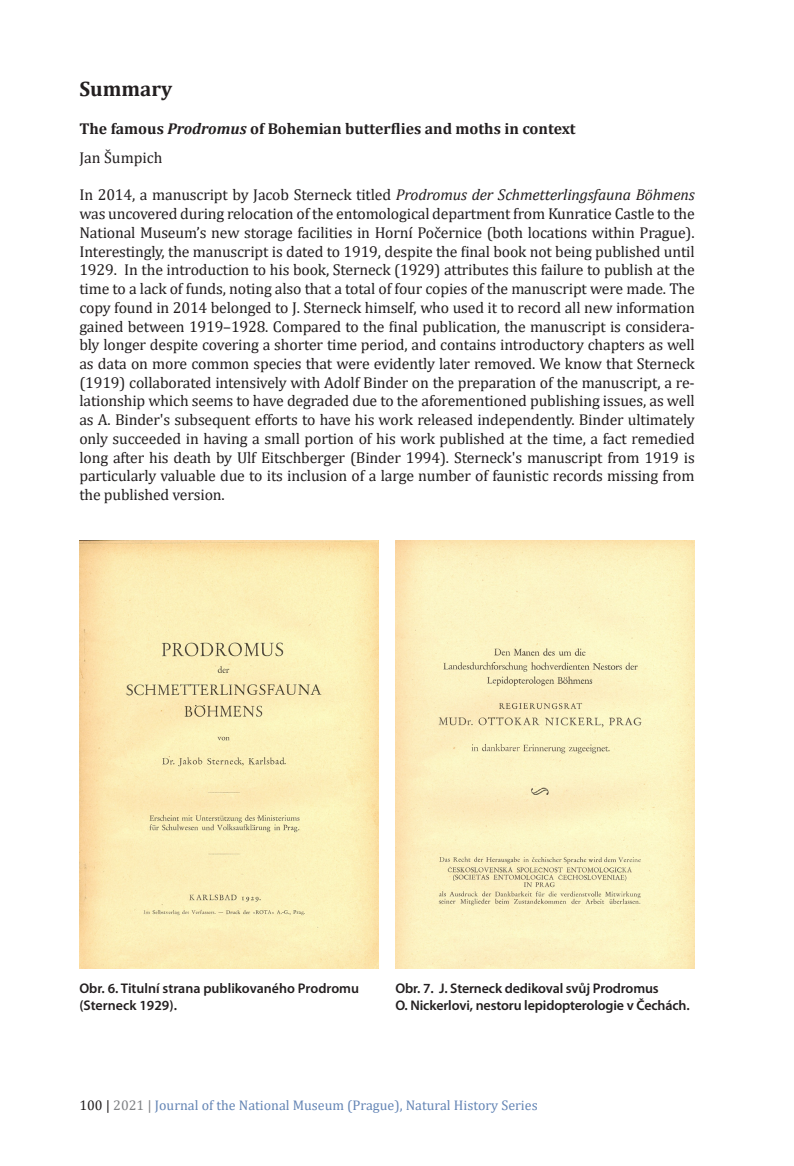
<style>
.page{position:relative;width:794px;height:1166px;background:#fff}
.page>*{position:absolute;margin:0;border:0;box-sizing:border-box;transform-origin:0 0}
._6_nadpis-kapitola{font:700 21px "Cambria";color:#231f20}
._7_hlavni-text-clank{font:15.75px/18.7px "Cambria";letter-spacing:-.01em;color:#231f20;text-align:justify}
._6_nadpis-kapitola-2{font:700 15.75px "Cambria";color:#231f20}
._8_popiska-pod-obraz{font:600 14px/16.8px "Myriad Pro";letter-spacing:-.01em;color:#231f20}
.t1{font:14px "Cambria";color:#6485b5}
.s1{font-style:italic}
.s2{color:#231f20}
.s3{color:#808285}
</style>
<div class="page">
<img style="left:79px;top:540px;width:300px;height:428px">
<img style="left:395px;top:540px;width:299px;height:428px">
<p class="_6_nadpis-kapitola" style="left:79px;top:74px;width:94px">Summary</p>
<p class="_6_nadpis-kapitola-2" style="left:79px;top:118px;width:498px">The famous <span class="s1">Prodromus</span> of Bohemian butterflies and moths in context</p>
<p class="_7_hlavni-text-clank" style="left:79px;top:148px;width:85px">Jan Šumpich</p>
<p class="_7_hlavni-text-clank" style="left:79px;top:186px;width:617px">In 2014, a manuscript by Jacob Sterneck titled <span class="s1">Prodromus der Schmetterlingsfauna Böhmens </span>was uncovered during relocation of the entomological department from Kunratice Castle to the National Museum’s new storage facilities in Horní Počernice (both locations within Prague).<br>Interestingly, the manuscript is dated to 1919, despite the final book not being published until 1929. In the introduction to his book, Sterneck (1929) attributes this failure to publish at the time to a lack of funds, noting also that a total of four copies of the manuscript were made. The copy found in 2014 belonged to J. Sterneck himself, who used it to record all new information gained between 1919–1928. Compared to the final publication, the manuscript is considera&shy;bly longer despite covering a shorter time period, and contains introductory chapters as well as data on more common species that were evidently later removed. We know that Sterneck (1919) collaborated intensively with Adolf Binder on the preparation of the manuscript, a re&shy;lationship which seems to have degraded due to the aforementioned publishing issues, as well as A. Binder's subsequent efforts to have his work released independently. Binder ultimately only succeeded in having a small portion of his work published at the time, a fact remedied long after his death by Ulf Eitschberger (Binder 1994). Sterneck's manuscript from 1919 is particularly valuable due to its inclusion of a large number of faunistic records missing from the published version.</p>
<p class="_8_popiska-pod-obraz" style="left:79px;top:980px;width:281px">Obr. 6. Titulní strana publikovaného Prodromu (Sterneck 1929).</p>
<p class="_8_popiska-pod-obraz" style="left:395px;top:980px;width:296px">Obr. 7. J. Sterneck dedikoval svůj Prodromus<br>O. Nickerlovi, nestoru lepidopterologie v Čechách.</p>
<p class="t1" style="left:79px;top:1097px;width:460px"><span class="s2">100 |</span> <span class="s3">2021 |</span> Journal of the National Museum (Prague), Natural History Series</p>
</div>
